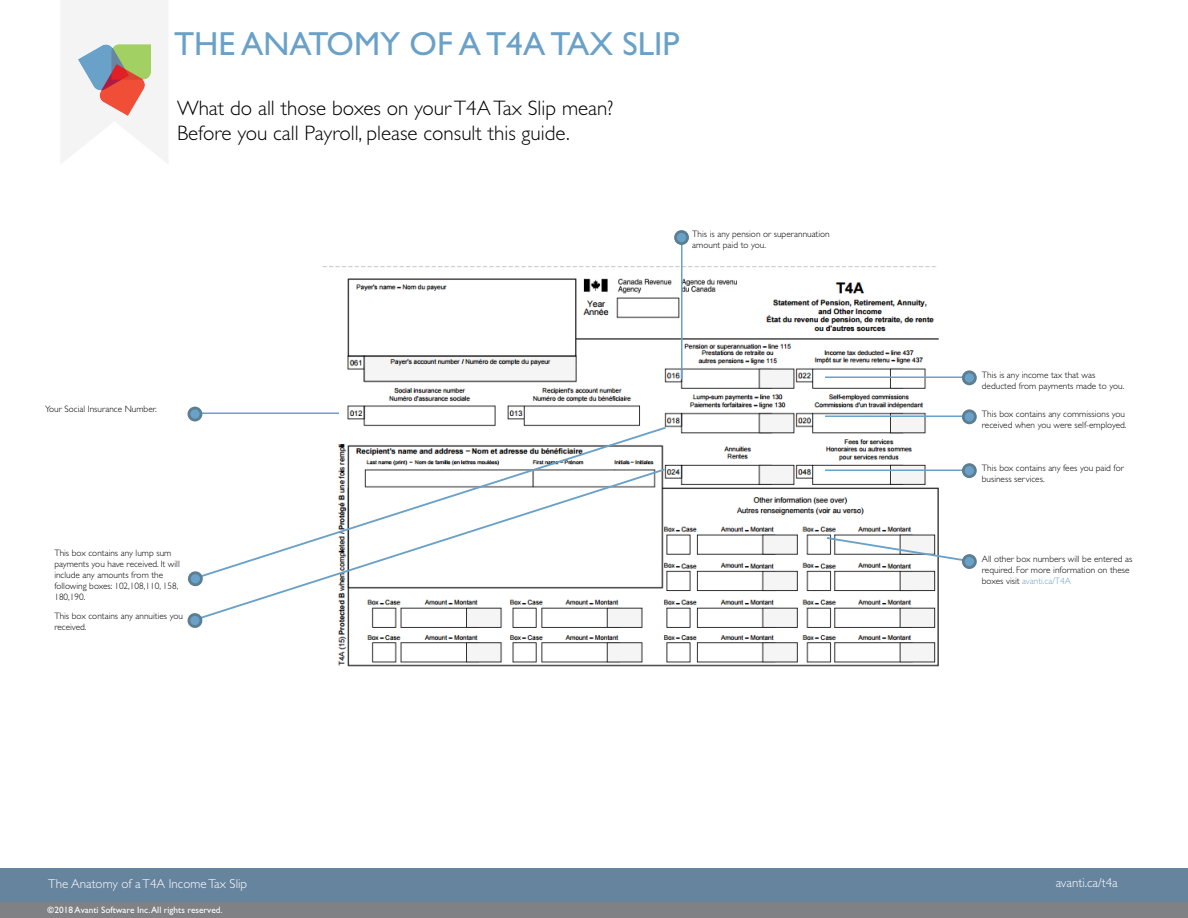
<style>
.page{position:relative;width:1188px;height:918px;background:#fff}
.page>*{position:absolute;margin:0;border:0;box-sizing:border-box;transform-origin:0 0}
.t1{font:33.45px "Gill Sans Std";color:#6aa1c8}
.t2{font:300 21px/25.2px "Gill Sans Std";color:#000}
.t3{font:300 13.05px "Gill Sans Std";color:#fff}
.t4{font:300 9.3px/11.1px "Gill Sans Std";color:#000}
.t5{font:9.3px "Gill Sans Std";color:#fff}
.s1{font-family:"Franklin Gothic";font-weight:500}
.s2{color:#6aa1c8}
</style>
<div class="page">
<div style="left:0;top:901px;width:1188px;height:17px;background:#808184"></div>
<div style="left:0;top:868px;width:1188px;height:33px;background:#67849f"></div>
<img style="left:322px;top:266px;width:633px;height:401px">
<hr style="left:196px;top:412px;width:143px;height:2px;background:#6aa1c8">
<div style="left:189px;top:408px;width:12px;height:12px;background:#6aa1c8;border-radius:50%"></div>
<div style="left:188px;top:407px;width:14px;height:14px;border:3px solid #5b7e91;border-radius:50%"></div>
<img style="left:322px;top:425px;width:346px;height:156px">
<svg style="left:188px;top:574px;width:2px;height:10px"></svg>
<svg style="left:190px;top:467px;width:477px;height:156px"></svg>
<svg style="left:187px;top:610px;width:17px;height:18px"></svg>
<hr style="left:681px;top:238px;width:1px;height:142px;background:#6aa1c8">
<div style="left:676px;top:232px;width:12px;height:12px;background:#6aa1c8;border-radius:50%"></div>
<div style="left:674px;top:230px;width:15px;height:15px;border:3px solid #5b7e91;border-radius:50%"></div>
<hr style="left:825px;top:376px;width:144px;height:2px;background:#6aa1c8">
<div style="left:963px;top:372px;width:12px;height:12px;background:#6aa1c8;border-radius:50%"></div>
<div style="left:962px;top:370px;width:15px;height:15px;border:3px solid #5b7e91;border-radius:50%"></div>
<hr style="left:825px;top:416px;width:144px;height:1px;background:#6aa1c8">
<div style="left:963px;top:411px;width:12px;height:12px;background:#6aa1c8;border-radius:50%"></div>
<div style="left:962px;top:409px;width:15px;height:15px;border:3px solid #5b7e91;border-radius:50%"></div>
<hr style="left:825px;top:470px;width:144px;height:1px;background:#6aa1c8">
<div style="left:963px;top:465px;width:12px;height:12px;background:#6aa1c8;border-radius:50%"></div>
<div style="left:962px;top:463px;width:15px;height:15px;border:3px solid #5b7e91;border-radius:50%"></div>
<svg style="left:825px;top:536px;width:152px;height:35px"></svg>
<svg style="left:61px;top:0;width:107px;height:163px"></svg>
<img style="left:74px;top:40px;width:81px;height:81px">
<h1 class="t1" style="left:174px;top:24px;width:507px">THE ANATOMY OF A T4A TAX SLIP</h1>
<h2 class="t2" style="left:177px;top:95px;width:438px">What do all those boxes on your T4A Tax Slip mean?<br>Before you call Payroll, please consult this guide.</h2>
<p class="t4" style="left:692px;top:229px;width:139px">This is any pension or superannuation amount paid to you.</p>
<p class="t4" style="left:45px;top:404px;width:113px">Your Social Insurance Number.</p>
<p class="t4" style="left:54px;top:547px;width:127px">This box contains any lump sum payments you have received. It will include any amounts from the following boxes: 102,108,110, 158,<br>180,190.</p>
<p class="t4" style="left:54px;top:610px;width:130px">This box contains any annuities you received.</p>
<h3 class="t3" style="left:48px;top:876px;width:200px">The Anatomy of a T4A Income Tax Slip</h3>
<p class="t5" style="left:47px;top:904px;width:177px"><span class="s1">©</span>2018 Avanti Software Inc. All rights reserved.</p>
<p class="t4" style="left:982px;top:370px;width:144px">This is any income tax that was deducted from payments made to you.</p>
<p class="t4" style="left:982px;top:409px;width:146px">This box contains any commissions you received when you were self-employed.</p>
<p class="t4" style="left:982px;top:462px;width:143px">This box contains any fees you paid for business services.</p>
<p class="t4" style="left:982px;top:553px;width:152px">All other box numbers will be entered as required. For more information on these boxes visit <span class="s2">avanti.ca/T4A</span></p>
<h3 class="t3" style="left:1056px;top:876px;width:63px">avanti.ca/t4a</h3>
</div>
